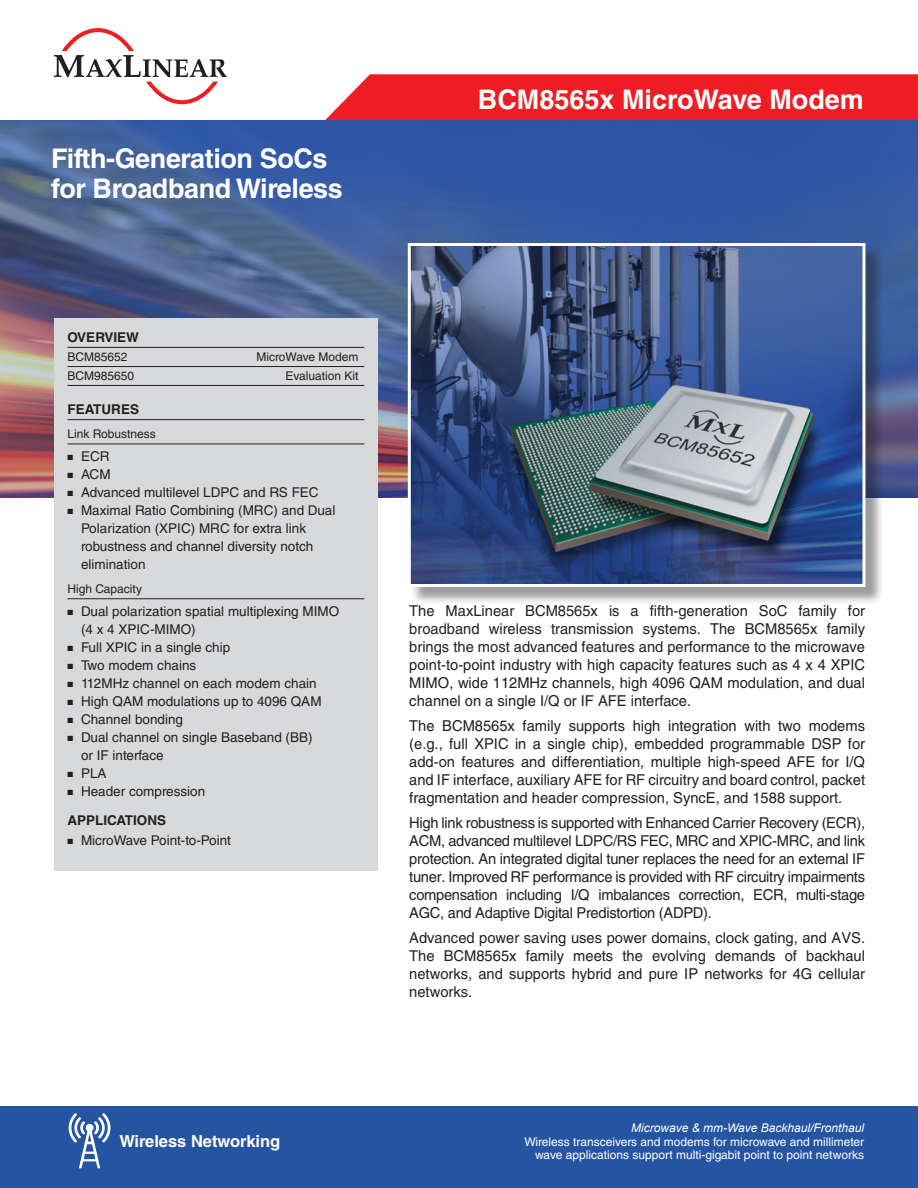
<style>
.page{position:relative;width:918px;height:1188px;background:#fff}
.page>*{position:absolute;margin:0;border:0;box-sizing:border-box;transform-origin:0 0}
.Headline_-_Title{font:700 27px/30px "Helvetica LT Std";letter-spacing:-.015em;color:#fff}
.Headline_Part_Number{font:700 27px "Helvetica LT Std";color:#fff}
.Table_Body_Center_Do{font:700 16.5px "Helvetica LT Std";color:#fff}
.Body_Text{font:15px/18px "Helvetica LT Std";color:#231f20;text-align:justify}
.t1{font:13.5px/18px "Helvetica LT Std";color:#231f20}
.Feature_App_Head{font:700 13.5px "Helvetica LT Std";color:#231f20}
.Feature_App_Head_Ove{font:700 13.5px "Helvetica LT Std";color:#231f20}
.Features_Overview{font:700 13.5px "Helvetica LT Std";color:#231f20}
.Table_Body_Center_Do-2{font:12px/13.5px "Helvetica LT Std";color:#fff;text-align:right}
.Features_Overview-2{font:12px "Helvetica LT Std";color:#231f20}
.s1{font-family:"Arial";font-style:italic}
</style>
<div class="page">
<svg style="left:54px;top:28px;width:173px;height:76px"></svg>
<div style="left:325px;top:74px;width:593px;height:46px;background:#ee1d23"></div>
<img style="left:0;top:121px;width:918px;height:377px">
<div style="left:54px;top:319px;width:324px;height:552px;background:#d8d9db"></div>
<hr style="left:68px;top:347px;width:296px;height:1px;background:#231f20">
<hr style="left:68px;top:366px;width:296px;height:1px;background:#231f20">
<hr style="left:68px;top:385px;width:296px;height:1px;background:#231f20">
<hr style="left:68px;top:419px;width:296px;height:1px;background:#231f20">
<hr style="left:68px;top:444px;width:296px;height:1px;background:#231f20">
<hr style="left:68px;top:598px;width:296px;height:1px;background:#231f20">
<div style="left:410px;top:245px;width:474px;height:360px;background:#231f20;opacity:.45"></div>
<img style="left:412px;top:247px;width:449px;height:336px">
<div style="left:408px;top:243px;width:457px;height:344px;border:3px solid #fff"></div>
<div style="left:0;top:1106px;width:918px;height:82px;background:#2555a2"></div>
<svg style="left:69px;top:1113px;width:41px;height:55px"></svg>
<p class="Headline_-_Title" style="left:51px;top:143px;width:293px">Fifth-Generation SoCs for Broadband Wireless</p>
<p class="Headline_Part_Number" style="left:478px;top:83px;width:388px">BCM8565x MicroWave Modem</p>
<p class="Feature_App_Head_Ove" style="left:68px;top:329px;width:73px">OVERVIEW</p>
<p class="Features_Overview-2" style="left:68px;top:350px;width:62px">BCM85652</p>
<p class="Features_Overview-2" style="left:256px;top:350px;width:104px">MicroWave Modem</p>
<p class="Features_Overview-2" style="left:68px;top:368px;width:68px">BCM985650</p>
<p class="Features_Overview-2" style="left:285px;top:368px;width:75px">Evaluation Kit</p>
<p class="Features_Overview" style="left:68px;top:401px;width:73px">FEATURES</p>
<p class="Features_Overview-2" style="left:68px;top:427px;width:90px">Link Robustness</p>
<p class="t1" style="left:68px;top:448px;width:43px">■ ECR</p>
<p class="t1" style="left:68px;top:466px;width:45px">■ ACM</p>
<p class="t1" style="left:68px;top:484px;width:253px">■ Advanced multilevel LDPC and RS FEC</p>
<p class="t1" style="left:81px;top:502px;width:256px;text-indent:-14px">■ Maximal Ratio Combining (MRC) and Dual Polarization (XPIC) MRC for extra link robustness and channel diversity notch elimination</p>
<p class="Features_Overview-2" style="left:68px;top:582px;width:76px">High Capacity</p>
<p class="t1" style="left:81px;top:603px;width:260px;text-indent:-14px">■ Dual polarization spatial multiplexing MIMO (4 x 4 XPIC-MIMO)</p>
<p class="t1" style="left:68px;top:639px;width:164px">■ Full XPIC in a single chip</p>
<p class="t1" style="left:68px;top:657px;width:130px">■ Two modem chains</p>
<p class="t1" style="left:68px;top:675px;width:251px">■ 112MHz channel on each modem chain</p>
<p class="t1" style="left:68px;top:693px;width:256px">■ High QAM modulations up to 4096 QAM</p>
<p class="t1" style="left:68px;top:711px;width:117px">■ Channel bonding</p>
<p class="t1" style="left:81px;top:729px;width:233px;text-indent:-14px">■ Dual channel on single Baseband (BB) or IF interface</p>
<p class="t1" style="left:68px;top:765px;width:41px">■ PLA</p>
<p class="t1" style="left:68px;top:783px;width:139px">■ Header compression</p>
<p class="Feature_App_Head" style="left:68px;top:812px;width:100px">APPLICATIONS</p>
<p class="t1" style="left:68px;top:831px;width:165px">■ MicroWave Point-to-Point</p>
<p class="Table_Body_Center_Do" style="left:119px;top:1131px;width:162px">Wireless Networking</p>
<p class="Body_Text" style="left:409px;top:602px;width:457px">The MaxLinear BCM8565x is a fifth-generation SoC family for broadband wireless transmission systems. The BCM8565x family brings the most advanced features and performance to the microwave point-to-point industry with high capacity features such as 4 x 4 XPIC MIMO, wide 112MHz channels, high 4096 QAM modulation, and dual channel on a single I/Q or IF AFE interface.</p>
<p class="Body_Text" style="left:409px;top:717px;width:457px">The BCM8565x family supports high integration with two modems (e.g., full XPIC in a single chip), embedded programmable DSP for add-on features and differentiation, multiple high-speed AFE for I/Q and IF interface, auxiliary AFE for RF circuitry and board control, packet fragmentation and header compression, SyncE, and 1588 support.</p>
<p class="Body_Text" style="left:409px;top:814px;width:457px">High link robustness is supported with Enhanced Carrier Recovery (ECR), ACM, advanced multilevel LDPC/RS FEC, MRC and XPIC-MRC, and link protection. An integrated digital tuner replaces the need for an external IF tuner. Improved RF performance is provided with RF circuitry impairments compensation including I/Q imbalances correction, ECR, multi-stage AGC, and Adaptive Digital Predistortion (ADPD).</p>
<p class="Body_Text" style="left:409px;top:928px;width:457px">Advanced power saving uses power domains, clock gating, and AVS.<br>The BCM8565x family meets the evolving demands of backhaul networks, and supports hybrid and pure IP networks for 4G cellular networks.</p>
<p class="Table_Body_Center_Do-2" style="left:524px;top:1121px;width:341px"><span class="s1">Microwave &amp; mm-Wave Backhaul/Fronthaul<br></span>Wireless transceivers and modems for microwave and millimeter wave applications support multi-gigabit point to point networks</p>
</div>
